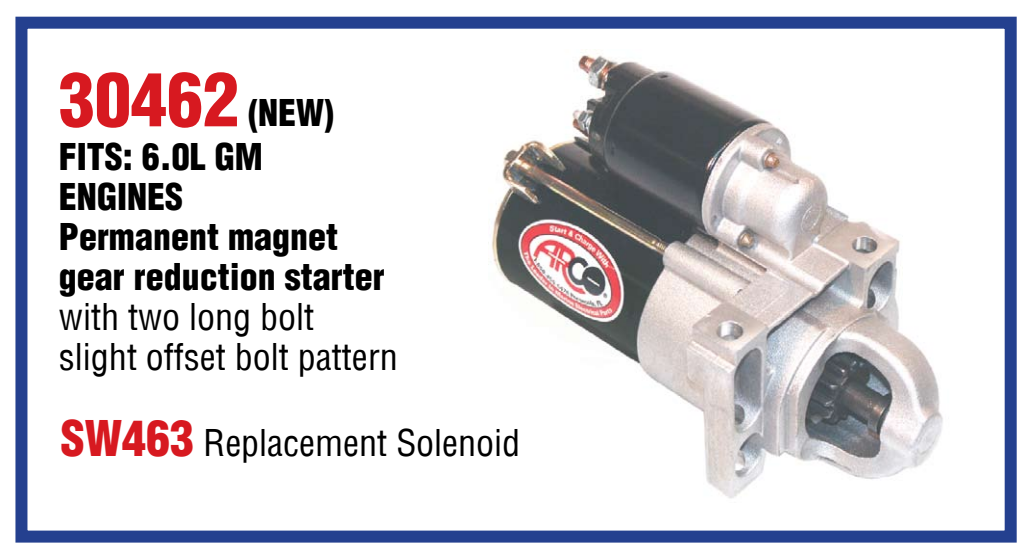
<style>
.page{position:relative;width:1033px;height:555px;background:#fff}
.page>*{position:absolute;margin:0;border:0;box-sizing:border-box;transform-origin:0 0}
.t1{font:72px "Switzerland Cond Black Plain";color:#d71920}
.t2{font:36px "Switzerland Condensed";color:#000}
.t3{font:36px "Switzerland Cond Black Plain";color:#000}
.s1{font-size:36px;color:#000}
.s2{font-family:"Switzerland Cond Black Plain";font-size:48px;color:#d71920}
</style>
<div class="page">
<div style="left:15px;top:17px;width:1001px;height:525px;border:12px solid #24408f"></div>
<img style="left:488px;top:53px;width:455px;height:446px">
<p class="t1" style="left:59px;top:55px;width:276px">30462 <span class="s1">(NEW)</span></p>
<p class="t3" style="left:59px;top:135px;width:205px">Fits: 6.0L GM</p>
<p class="t3" style="left:59px;top:175px;width:87px">engines</p>
<p class="t3" style="left:59px;top:215px;width:280px">Permanent magnet</p>
<p class="t3" style="left:59px;top:255px;width:327px">gear reduction starter</p>
<p class="t2" style="left:59px;top:295px;width:257px">with two long bolt</p>
<p class="t2" style="left:59px;top:335px;width:340px">slight offset bolt pattern</p>
<p class="t2" style="left:61px;top:420px;width:461px"><span class="s2">SW463</span> Replacement Solenoid</p>
</div>
